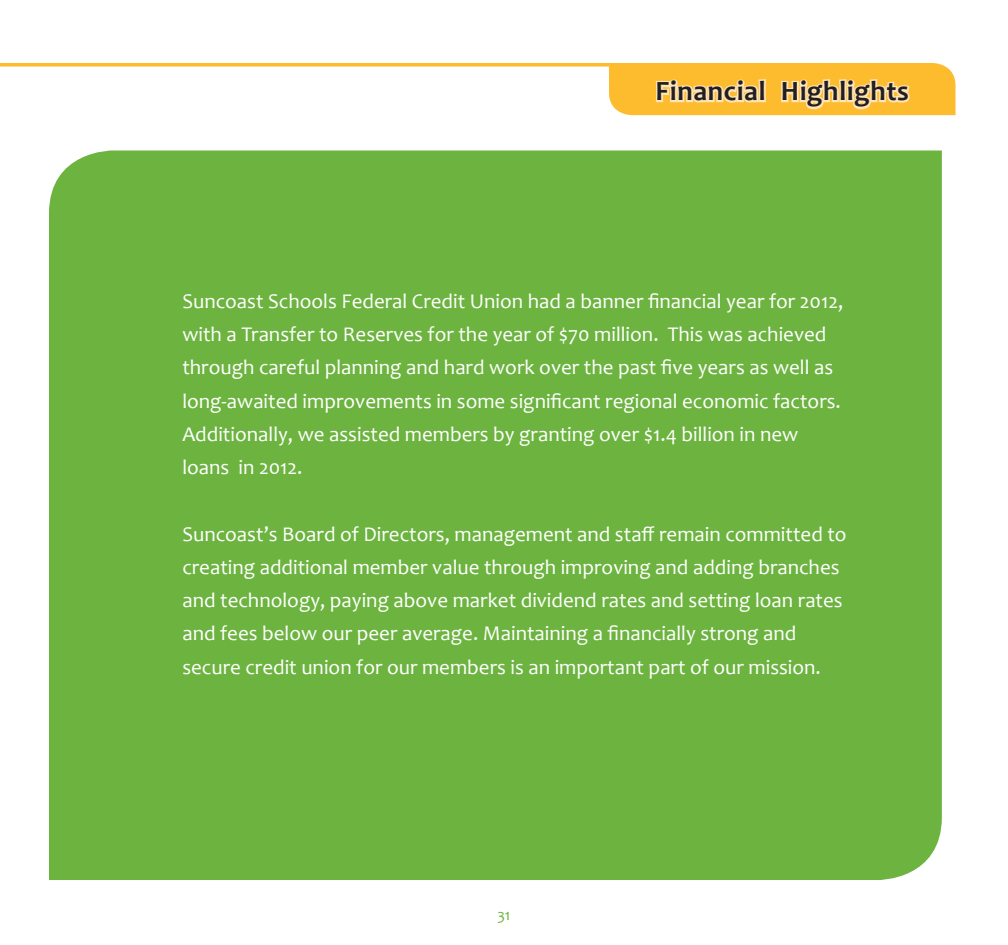
<style>
.page{position:relative;width:1008px;height:945px;background:#fff}
.page>*{position:absolute;margin:0;border:0;box-sizing:border-box;transform-origin:0 0}
.t1{font:700 28px "Candara";letter-spacing:.02em;color:#231f20}
.t2{font:21px/33.2px "Candara";color:#fff}
.t3{font:15.75px "Candara";color:#6cb43f}
</style>
<div class="page">
<div style="left:49px;top:150px;width:893px;height:730px;background:#6cb43f"></div>
<hr style="left:0;top:63px;width:629px;height:3px;background:#fdbb2e">
<svg style="left:609px;top:63px;width:347px;height:52px;background:#fdc550"></svg>
<h1 class="t1" style="left:656px;top:74px;width:255px">Financial Highlights</h1>
<p class="t2" style="left:182px;top:285px;width:663px">Suncoast Schools Federal Credit Union had a banner financial year for 2012, with a Transfer to Reserves for the year of $70 million. This was achieved through careful planning and hard work over the past five years as well as long-awaited improvements in some significant regional economic factors.<br>Additionally, we assisted members by granting over $1.4 billion in new loans in 2012.</p>
<p class="t2" style="left:182px;top:517px;width:666px">Suncoast’s Board of Directors, management and staff remain committed to creating additional member value through improving and adding branches and technology, paying above market dividend rates and setting loan rates and fees below our peer average. Maintaining a financially strong and secure credit union for our members is an important part of our mission.</p>
<p class="t3" style="left:498px;top:905px;width:14px">31</p>
</div>
